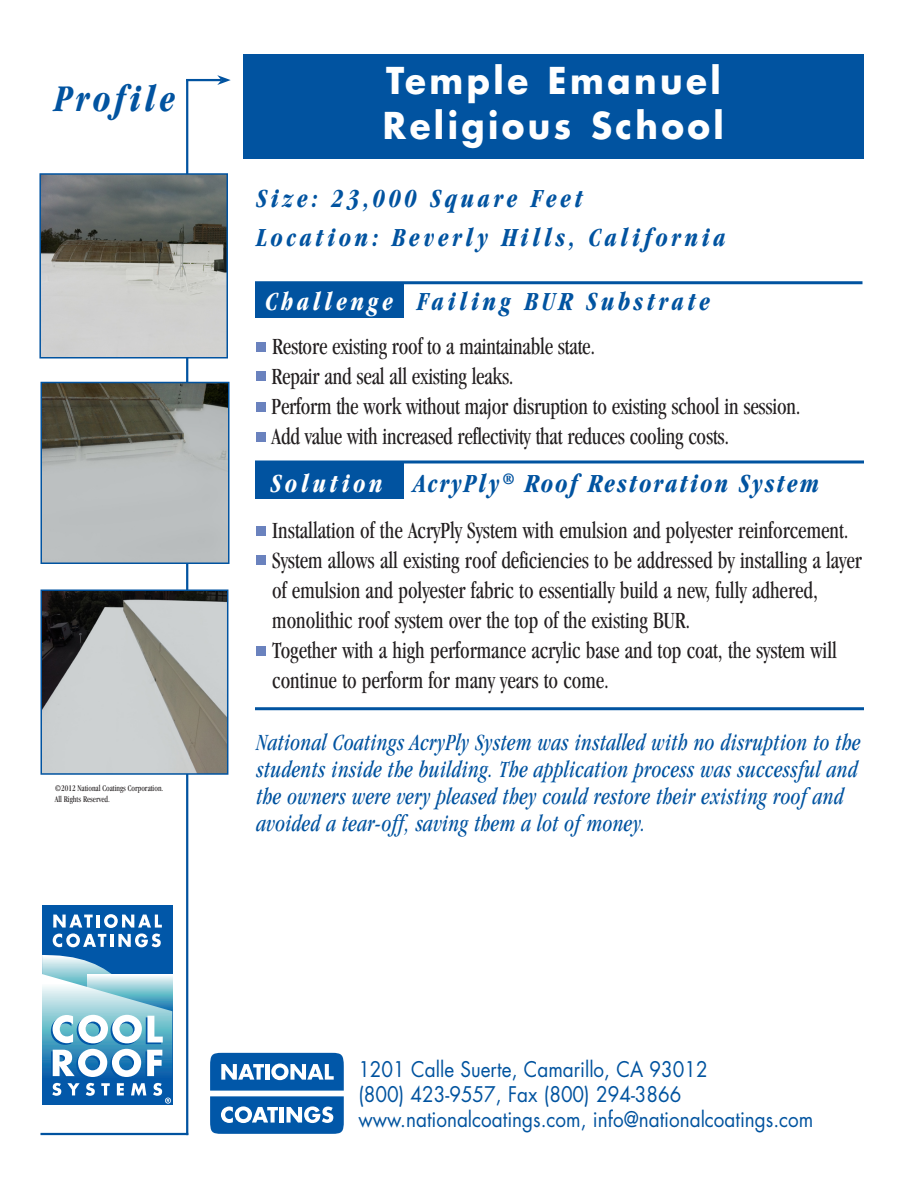
<style>
.page{position:relative;width:918px;height:1188px;background:#fff}
.page>*{position:absolute;margin:0;border:0;box-sizing:border-box;transform-origin:0 0}
.t1{font:italic 700 condensed 39px "Garamond";letter-spacing:.1em;color:#0153a0;scale:.9 1}
.t2{font:700 36px "Futura";letter-spacing:.1em;color:#fff;scale:.95 1}
.t3{font:italic 700 condensed 27px "Garamond";letter-spacing:.15em;color:#0153a0;scale:.9 1}
.t4{font:italic 700 condensed 27px "Garamond";letter-spacing:.09em;color:#0153a0;scale:.9 1}
.t5{font:condensed 24px "Garamond";color:#231f20;scale:.9 1}
.t6{font:italic condensed 24px/27px "Garamond";letter-spacing:.02em;color:#0153a0;scale:.9 1}
.t7{font:21px/25.2px "Futura";color:#00539f;scale:.9 1}
.t8{font:condensed 9px "Garamond";color:#231f20;scale:.9 1}
.s1{color:#fff}
</style>
<div class="page">
<div style="left:243px;top:54px;width:621px;height:105px;background:#0153a0"></div>
<hr style="left:186px;top:79px;width:35px;height:2px;background:#0153a0">
<svg style="left:217px;top:75px;width:14px;height:10px"></svg>
<hr style="left:186px;top:79px;width:2px;height:1056px;background:#0153a0">
<hr style="left:40px;top:1133px;width:148px;height:2px;background:#0153a0">
<img style="left:42px;top:176px;width:183px;height:179px">
<div style="left:39px;top:173px;width:189px;height:185px;border:2px solid #0153a0"></div>
<img style="left:43px;top:385px;width:184px;height:176px">
<div style="left:40px;top:382px;width:190px;height:182px;border:2px solid #0153a0"></div>
<img style="left:43px;top:592px;width:182px;height:180px">
<div style="left:40px;top:589px;width:188px;height:186px;border:2px solid #0153a0"></div>
<hr style="left:255px;top:707px;width:609px;height:3px;background:#0153a0">
<hr style="left:255px;top:460px;width:609px;height:3px;background:#0153a0">
<div style="left:255px;top:463px;width:148px;height:36px;background:#0153a0"></div>
<div style="left:256px;top:526px;width:10px;height:9px;background:#6a82be"></div>
<div style="left:256px;top:555px;width:10px;height:10px;background:#6a82be"></div>
<div style="left:255px;top:284px;width:148px;height:34px;background:#0153a0"></div>
<hr style="left:255px;top:281px;width:607px;height:3px;background:#0153a0">
<div style="left:256px;top:342px;width:10px;height:9px;background:#6a82be"></div>
<div style="left:256px;top:402px;width:10px;height:9px;background:#6a82be"></div>
<div style="left:256px;top:372px;width:10px;height:9px;background:#6a82be"></div>
<div style="left:42px;top:905px;width:130px;height:200px;background:#0157a8"></div>
<svg style="left:53px;top:914px;width:109px;height:33px"></svg>
<svg style="left:42px;top:955px;width:130px;height:149px"></svg>
<svg style="left:210px;top:1053px;width:134px;height:81px"></svg>
<div style="left:256px;top:646px;width:9px;height:10px;background:#6a82be"></div>
<div style="left:256px;top:432px;width:10px;height:9px;background:#6a82be"></div>
<p class="t1" style="left:55px;top:76px;width:135px">Profile</p>
<p class="t8" style="left:55px;top:783px;width:122px">©2012 National Coatings Corporation.</p>
<p class="t8" style="left:55px;top:794px;width:63px">All Rights Reserved.</p>
<p class="t2" style="left:386px;top:57px;width:354px">Temple Emanuel</p>
<p class="t2" style="left:383px;top:102px;width:360px">Religious School</p>
<p class="t3" style="left:256px;top:183px;width:364px">Size: 23,000 Square Feet</p>
<p class="t3" style="left:256px;top:222px;width:523px">Location: Beverly Hills, California</p>
<p class="t3" style="left:265px;top:286px;width:496px"><span class="s1">Challenge</span> Failing BUR Substrate</p>
<p class="t5" style="left:272px;top:333px;width:360px">Restore existing roof to a maintainable state.</p>
<p class="t5" style="left:272px;top:363px;width:271px">Repair and seal all existing leaks.</p>
<p class="t5" style="left:272px;top:393px;width:589px">Perform the work without major disruption to existing school in session.</p>
<p class="t5" style="left:272px;top:423px;width:510px">Add value with increased reflectivity that reduces cooling costs.</p>
<p class="t4" style="left:271px;top:467px;width:611px"><span class="s1">Solution</span> AcryPly<sup>®</sup> Roof Restoration System</p>
<p class="t5" style="left:272px;top:517px;width:642px">Installation of the AcryPly System with emulsion and polyester reinforcement.</p>
<p class="t5" style="left:272px;top:547px;width:657px">System allows all existing roof deficiencies to be addressed by installing a layer</p>
<p class="t5" style="left:272px;top:577px;width:608px">of emulsion and polyester fabric to essentially build a new, fully adhered,</p>
<p class="t5" style="left:272px;top:607px;width:466px">monolithic roof system over the top of the existing BUR.</p>
<p class="t5" style="left:272px;top:637px;width:629px">Together with a high performance acrylic base and top coat, the system will</p>
<p class="t5" style="left:272px;top:667px;width:376px">continue to perform for many years to come.</p>
<p class="t6" style="left:256px;top:729px;width:673px">National Coatings AcryPly System was installed with no disruption to the students inside the building. The application process was successful and the owners were very pleased they could restore their existing roof and avoided a tear-off, saving them a lot of money.</p>
<p class="t7" style="left:358px;top:1057px;width:390px">1201 Calle Suerte, Camarillo, CA 93012</p>
<p class="t7" style="left:358px;top:1082px;width:507px">(800) 423-9557, Fax (800) 294-3866 www.nationalcoatings.com, info@nationalcoatings.com</p>
</div>
